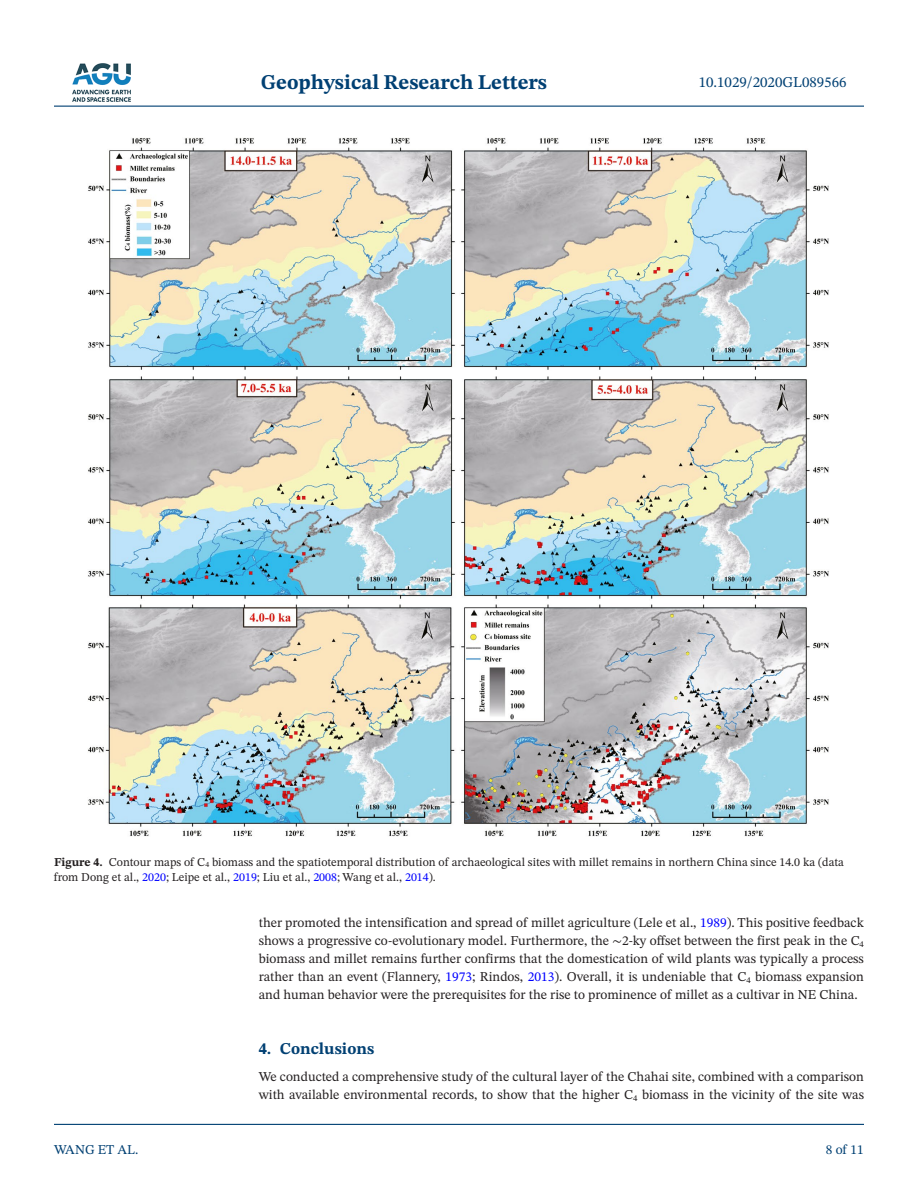
<style>
.page{position:relative;width:918px;height:1188px;background:#fff}
.page>*{position:absolute;margin:0;border:0;box-sizing:border-box;transform-origin:0 0}
.t1{font:700 21px "STIX Two Text";color:#004073}
.t2{font:700 16.5px "STIX Two Text";color:#004073}
.t3{font:15px "STIX Two Text";color:#004073}
.t4{font:13.5px/18px "STIX Two Text";color:#231f20;text-align:justify}
.t5{font:13.5px "STIX Two Text";color:#004073}
.t6{font:12px/15px "STIX Two Text";color:#231f20}
.s1{font-weight:700}
.s2{color:#00f}
.s3{font-family:"STIX Two Math"}
</style>
<div class="page">
<hr style="left:54px;top:106px;width:810px;height:1px;background:#004073">
<hr style="left:54px;top:1124px;width:810px;height:1px;background:#004073">
<img style="left:72px;top:63px;width:59px;height:39px">
<img style="left:88px;top:138px;width:741px;height:699px">
<h1 class="t1" style="left:261px;top:67px;width:288px">Geophysical Research Letters</h1>
<p class="t3" style="left:699px;top:72px;width:149px">10.1029/2020GL089566</p>
<p class="t6" style="left:54px;top:854px;width:791px"><span class="s1">Figure 4.</span> Contour maps of C<sub>4</sub> biomass and the spatiotemporal distribution of archaeological sites with millet remains in northern China since 14.0 ka (data from Dong et al., <span class="s2">2020</span>; Leipe et al., <span class="s2">2019</span>; Liu et al., <span class="s2">2008</span>; Wang et al., <span class="s2">2014</span>).</p>
<p class="t4" style="left:259px;top:913px;width:607px">ther promoted the intensification and spread of millet agriculture (Lele et al., <span class="s2">1989</span>). This positive feedback shows a progressive co-evolutionary model. Furthermore, the <span class="s3">∼</span>2-ky offset between the first peak in the C<sub>4 </sub>biomass and millet remains further confirms that the domestication of wild plants was typically a process rather than an event (Flannery, <span class="s2">1973</span>; Rindos, <span class="s2">2013</span>). Overall, it is undeniable that C<sub>4</sub> biomass expansion and human behavior were the prerequisites for the rise to prominence of millet as a cultivar in NE China.</p>
<p class="t5" style="left:54px;top:1140px;width:86px">WANG ET AL.</p>
<p class="t2" style="left:259px;top:1037px;width:117px">4. Conclusions</p>
<p class="t4" style="left:259px;top:1068px;width:607px">We conducted a comprehensive study of the cultural layer of the Chahai site, combined with a comparison with available environmental records, to show that the higher C<sub>4</sub> biomass in the vicinity of the site was</p>
<p class="t5" style="left:826px;top:1140px;width:40px">8 of 11</p>
</div>
